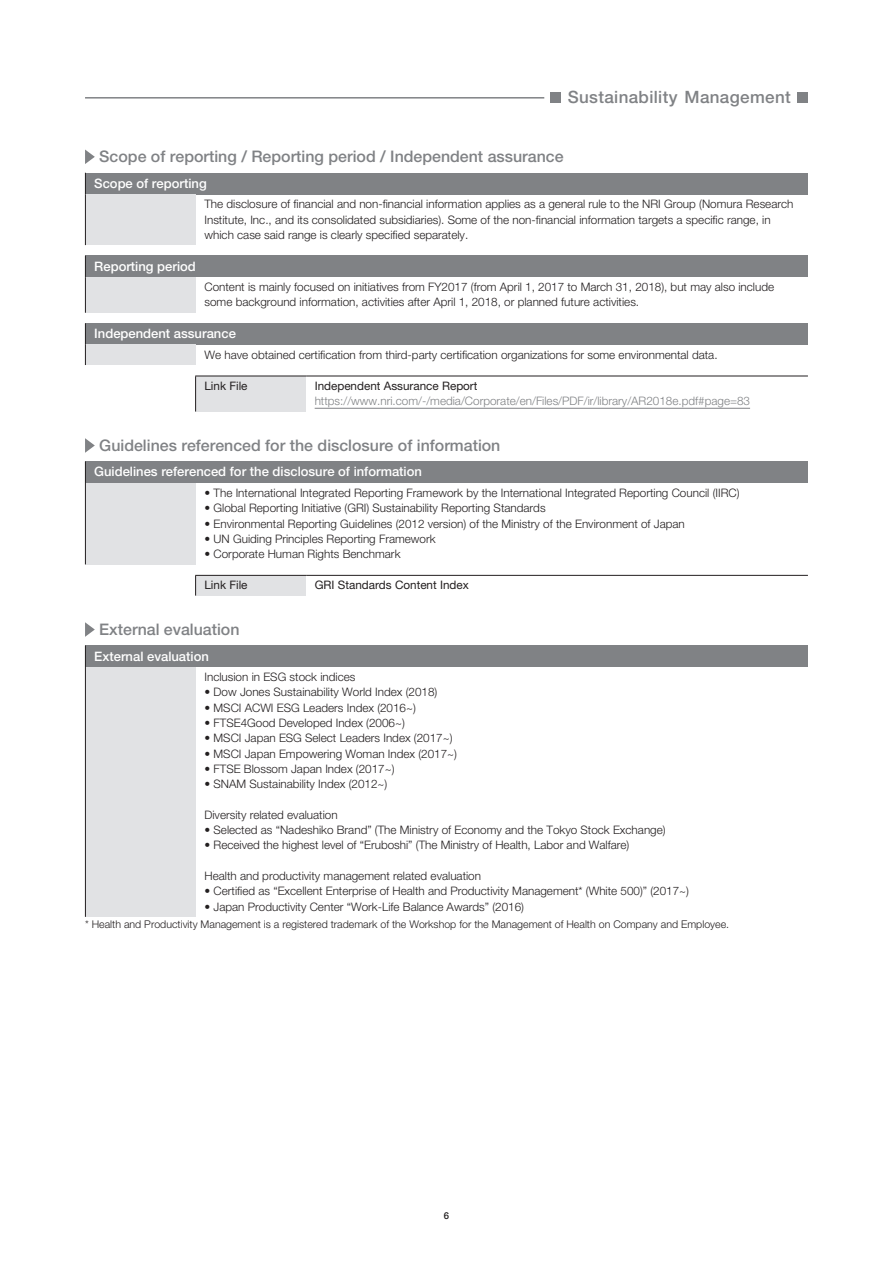
<style>
.page{position:relative;width:893px;height:1263px;background:#fff}
.page>*{position:absolute;margin:0;border:0;box-sizing:border-box;transform-origin:0 0}
.t1{font:500 16.95px "Helvetica Neue LT Std";letter-spacing:.02em;color:#808285}
.t2{font:500 15.9px "Helvetica Neue LT Std";color:#808285}
.t3{font:500 13.05px "Helvetica Neue LT Std";color:#fff}
.t4{font:300 11.7px/15.3px "Helvetica Neue LT Std";color:#231f20}
.t5{font:300 11.7px "Helvetica Neue LT Std";color:#808285}
.t6{font:11.7px "Helvetica Neue LT Std";color:#231f20}
.t7{font:300 10.65px "Helvetica Neue LT Std";color:#231f20}
.t8{font:500 9.6px "Helvetica Neue LT Std";color:#231f20}
</style>
<div class="page">
<hr style="left:85px;top:97px;width:459px;height:2px;background:#808285">
<div style="left:551px;top:92px;width:10px;height:11px;background:#808285"></div>
<div style="left:797px;top:92px;width:11px;height:11px;background:#808285"></div>
<svg style="left:85px;top:150px;width:10px;height:14px"></svg>
<div style="left:85px;top:173px;width:723px;height:21px;background:#808285"></div>
<div style="left:85px;top:194px;width:111px;height:51px;background:#e1e2e4"></div>
<svg style="left:85px;top:173px;width:1px;height:21px"></svg>
<hr style="left:85px;top:194px;width:1px;height:51px;background:#231f20">
<div style="left:85px;top:256px;width:723px;height:21px;background:#808285"></div>
<div style="left:85px;top:277px;width:111px;height:36px;background:#e1e2e4"></div>
<svg style="left:85px;top:256px;width:1px;height:21px"></svg>
<hr style="left:85px;top:277px;width:1px;height:36px;background:#231f20">
<div style="left:85px;top:323px;width:723px;height:22px;background:#808285"></div>
<div style="left:85px;top:345px;width:111px;height:20px;background:#e1e2e4"></div>
<svg style="left:85px;top:323px;width:1px;height:42px"></svg>
<div style="left:196px;top:376px;width:110px;height:35px;background:#e1e2e4"></div>
<hr style="left:195px;top:376px;width:111px;height:1px;background:#231f20">
<hr style="left:306px;top:376px;width:502px;height:1px;background:#231f20">
<hr style="left:195px;top:376px;width:1px;height:35px;background:#231f20">
<hr style="left:315px;top:408px;width:435px;height:1px;background:#808285">
<svg style="left:85px;top:438px;width:10px;height:15px"></svg>
<div style="left:85px;top:461px;width:723px;height:22px;background:#808285"></div>
<div style="left:85px;top:483px;width:111px;height:81px;background:#e1e2e4"></div>
<svg style="left:85px;top:461px;width:1px;height:22px"></svg>
<hr style="left:85px;top:483px;width:1px;height:81px;background:#231f20">
<div style="left:196px;top:575px;width:110px;height:20px;background:#e1e2e4"></div>
<hr style="left:195px;top:575px;width:111px;height:1px;background:#231f20">
<hr style="left:306px;top:575px;width:502px;height:1px;background:#231f20">
<svg style="left:195px;top:576px;width:1px;height:19px"></svg>
<svg style="left:85px;top:622px;width:10px;height:15px"></svg>
<div style="left:85px;top:645px;width:723px;height:22px;background:#808285"></div>
<div style="left:85px;top:667px;width:111px;height:250px;background:#e1e2e4"></div>
<svg style="left:85px;top:645px;width:1px;height:22px"></svg>
<hr style="left:85px;top:667px;width:1px;height:250px;background:#231f20">
<h1 class="t1" style="left:568px;top:87px;width:225px">Sustainability Management</h1>
<h2 class="t2" style="left:99px;top:147px;width:466px">Scope of reporting / Reporting period / Independent assurance</h2>
<p class="t3" style="left:94px;top:175px;width:114px">Scope of reporting</p>
<p class="t4" style="left:204px;top:196px;width:590px">The disclosure of financial and non-financial information applies as a general rule to the NRI Group (Nomura Research<br>Institute, Inc., and its consolidated subsidiaries). Some of the non-financial information targets a specific range, in which case said range is clearly specified separately.</p>
<p class="t3" style="left:94px;top:258px;width:103px">Reporting period</p>
<p class="t4" style="left:204px;top:279px;width:571px">Content is mainly focused on initiatives from FY2017 (from April 1, 2017 to March 31, 2018), but may also include some background information, activities after April 1, 2018, or planned future activities.</p>
<p class="t3" style="left:94px;top:326px;width:143px">Independent assurance</p>
<p class="t4" style="left:204px;top:347px;width:515px">We have obtained certification from third-party certification organizations for some environmental data.</p>
<p class="t6" style="left:204px;top:379px;width:45px">Link File</p>
<p class="t6" style="left:315px;top:379px;width:164px">Independent Assurance Report</p>
<p class="t5" style="left:315px;top:394px;width:437px">https://www.nri.com/-/media/Corporate/en/Files/PDF/ir/library/AR2018e.pdf#page=83</p>
<h2 class="t2" style="left:99px;top:436px;width:403px">Guidelines referenced for the disclosure of information</h2>
<p class="t3" style="left:94px;top:464px;width:329px">Guidelines referenced for the disclosure of information</p>
<p class="t4" style="left:204px;top:485px;width:536px">• The International Integrated Reporting Framework by the International Integrated Reporting Council (IIRC)</p>
<p class="t4" style="left:204px;top:500px;width:343px">• Global Reporting Initiative (GRI) Sustainability Reporting Standards</p>
<p class="t4" style="left:204px;top:515px;width:482px">• Environmental Reporting Guidelines (2012 version) of the Ministry of the Environment of Japan</p>
<p class="t4" style="left:204px;top:531px;width:233px">• UN Guiding Principles Reporting Framework</p>
<p class="t4" style="left:204px;top:546px;width:198px">• Corporate Human Rights Benchmark</p>
<p class="t6" style="left:204px;top:578px;width:45px">Link File</p>
<p class="t6" style="left:315px;top:578px;width:156px">GRI Standards Content Index</p>
<h2 class="t2" style="left:99px;top:620px;width:142px">External evaluation</h2>
<p class="t3" style="left:94px;top:648px;width:116px">External evaluation</p>
<p class="t4" style="left:204px;top:669px;width:152px">Inclusion in ESG stock indices</p>
<p class="t4" style="left:204px;top:684px;width:234px">• Dow Jones Sustainability World Index (2018)</p>
<p class="t4" style="left:204px;top:699px;width:213px">• MSCI ACWI ESG Leaders Index (2016~)</p>
<p class="t4" style="left:204px;top:715px;width:202px">• FTSE4Good Developed Index (2006~)</p>
<p class="t4" style="left:204px;top:730px;width:250px">• MSCI Japan ESG Select Leaders Index (2017~)</p>
<p class="t4" style="left:204px;top:745px;width:254px">• MSCI Japan Empowering Woman Index (2017~)</p>
<p class="t4" style="left:204px;top:761px;width:192px">• FTSE Blossom Japan Index (2017~)</p>
<p class="t4" style="left:204px;top:776px;width:184px">• SNAM Sustainability Index (2012~)</p>
<p class="t4" style="left:204px;top:807px;width:135px">Diversity related evaluation</p>
<p class="t4" style="left:204px;top:822px;width:463px">• Selected as “Nadeshiko Brand” (The Ministry of Economy and the Tokyo Stock Exchange)</p>
<p class="t4" style="left:204px;top:837px;width:426px">• Received the highest level of “Eruboshi” (The Ministry of Health, Labor and Walfare)</p>
<p class="t4" style="left:204px;top:868px;width:278px">Health and productivity management related evaluation</p>
<p class="t4" style="left:204px;top:883px;width:486px">• Certified as “Excellent Enterprise of Health and Productivity Management* (White 500)” (2017~)</p>
<p class="t4" style="left:204px;top:898px;width:321px">• Japan Productivity Center “Work-Life Balance Awards” (2016)</p>
<p class="t7" style="left:85px;top:918px;width:646px">* Health and Productivity Management is a registered trademark of the Workshop for the Management of Health on Company and Employee.</p>
<p class="t8" style="left:444px;top:1210px;width:7px">6</p>
</div>
